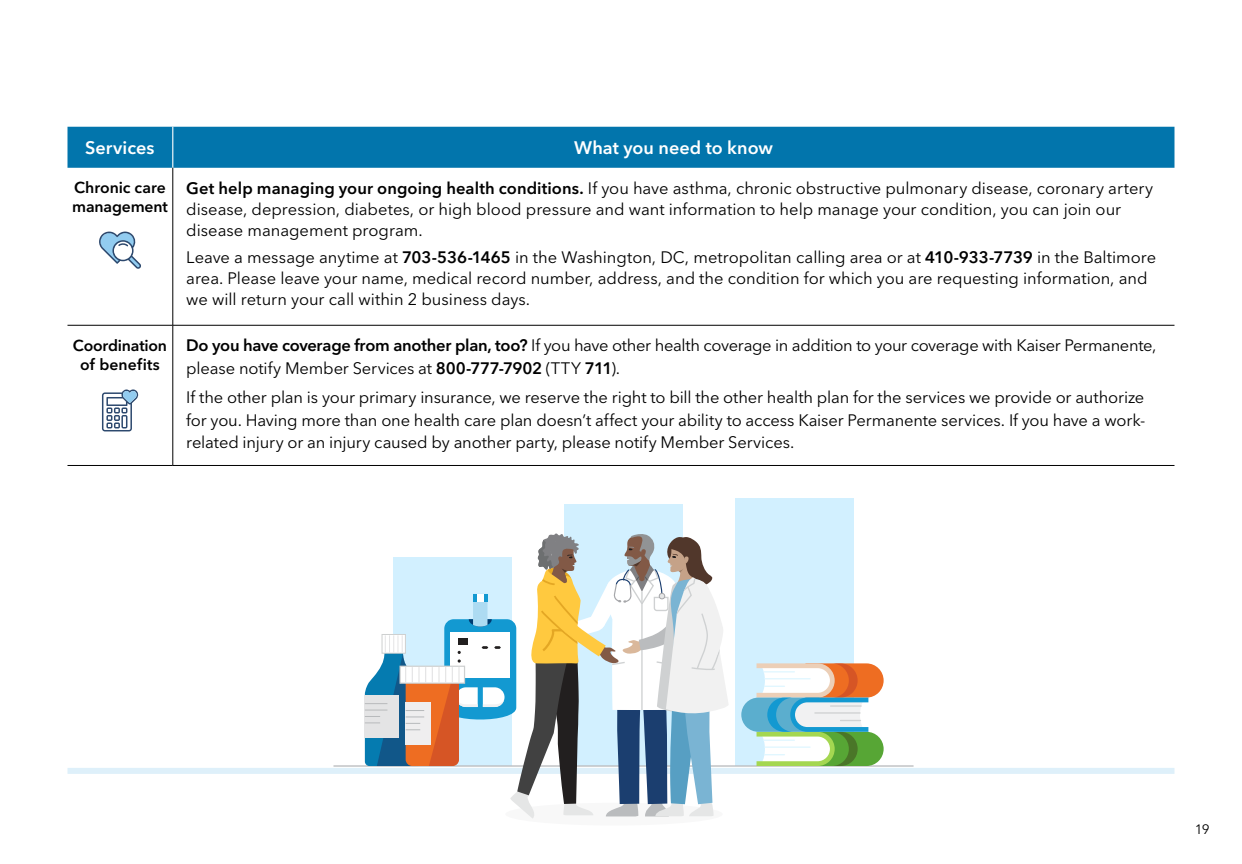
<style>
.page{position:relative;width:1242px;height:864px;background:#fff}
.page>*{position:absolute;margin:0;border:0;box-sizing:border-box;transform-origin:0 0}
.t1{font:600 18px "Avenir Next LT Pro";color:#fff}
.t2{font:16.5px/21px "Avenir Next LT Pro";color:#000}
.t3{font:600 15.75px/19.5px "Avenir Next LT Pro";letter-spacing:-.01em;color:#000}
.t4{font:13.5px "Avenir Next LT Pro";color:#000}
.s1{font-weight:600}
</style>
<div class="page">
<div style="left:68px;top:127px;width:1106px;height:41px;background:#0275ac"></div>
<hr style="left:172px;top:127px;width:1px;height:41px;background:#fff">
<hr style="left:68px;top:465px;width:105px;height:1px;background:#000">
<hr style="left:173px;top:465px;width:1001px;height:1px;background:#000">
<hr style="left:173px;top:168px;width:1px;height:157px;background:#000">
<hr style="left:173px;top:325px;width:1px;height:140px;background:#000">
<hr style="left:68px;top:325px;width:105px;height:1px;background:#000">
<hr style="left:173px;top:325px;width:1001px;height:1px;background:#000">
<svg style="left:99px;top:231px;width:42px;height:38px"></svg>
<svg style="left:102px;top:389px;width:36px;height:42px"></svg>
<div style="left:68px;top:768px;width:1106px;height:6px;background:#def0fa"></div>
<div style="left:505px;top:803px;width:218px;height:23px;background:#f8f8f8;border-radius:50%"></div>
<div style="left:564px;top:504px;width:119px;height:262px;background:#d2f0ff"></div>
<div style="left:735px;top:498px;width:118px;height:268px;background:#d2f0ff"></div>
<hr style="left:333px;top:765px;width:581px;height:2px;background:#bbbdbf">
<svg style="left:365px;top:533px;width:366px;height:285px"></svg>
<svg style="left:741px;top:663px;width:143px;height:103px"></svg>
<p class="t1" style="left:85px;top:137px;width:71px">Services</p>
<p class="t1" style="left:574px;top:137px;width:200px">What you need to know</p>
<p class="t3" style="left:72px;top:178px;width:97px">Chronic care management</p>
<p class="t2" style="left:186px;top:177px;width:968px"><span class="s1">Get help managing your ongoing health conditions.</span> If you have asthma, chronic obstructive pulmonary disease, coronary artery disease, depression, diabetes, or high blood pressure and want information to help manage your condition, you can join our disease management program.</p>
<p class="t2" style="left:186px;top:247px;width:972px">Leave a message anytime at <span class="s1">703-536-1465</span> in the Washington, DC, metropolitan calling area or at <span class="s1">410-933-7739</span> in the Baltimore area. Please leave your name, medical record number, address, and the condition for which you are requesting information, and we will return your call within 2 business days.</p>
<p class="t3" style="left:73px;top:335px;width:96px;text-align:center">Coordination of benefits</p>
<p class="t2" style="left:186px;top:334px;width:972px;line-height:22.5px"><span class="s1">Do you have coverage from another plan, too?</span> If you have other health coverage in addition to your coverage with Kaiser Permanente, please notify Member Services at <span class="s1">800-777-7902</span> (TTY <span class="s1">711</span>).</p>
<p class="t2" style="left:186px;top:386px;width:961px;line-height:22.5px;text-align:justify">If the other plan is your primary insurance, we reserve the right to bill the other health plan for the services we provide or authorize for you. Having more than one health care plan doesn’t affect your ability to access Kaiser Permanente services. If you have a work&shy;related injury or an injury caused by another party, please notify Member Services.</p>
<p class="t4" style="left:1195px;top:821px;width:16px">19</p>
</div>
